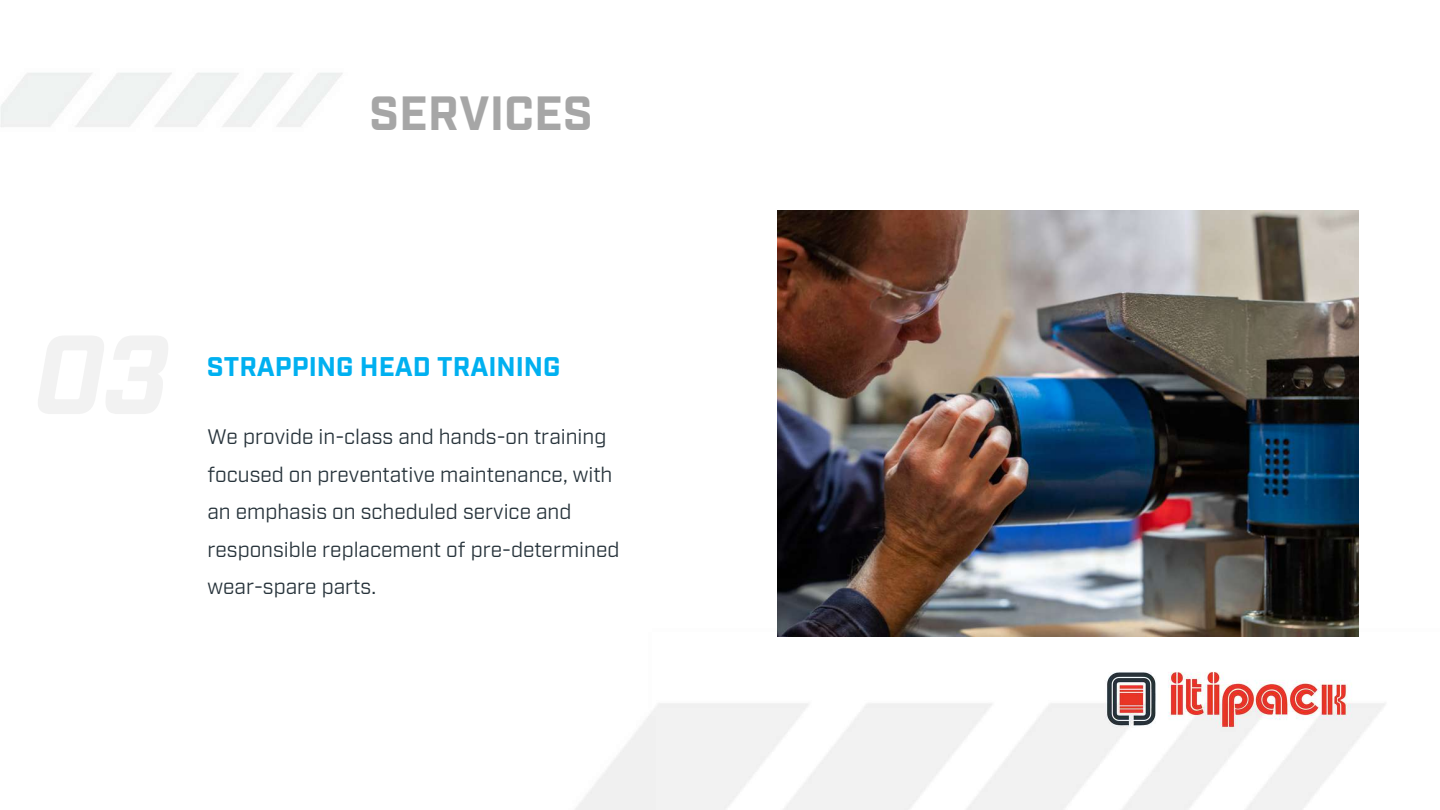
<style>
.page{position:relative;width:1440px;height:810px;background:#fff}
.page>*{position:absolute;margin:0;border:0;box-sizing:border-box;transform-origin:0 0}
.t1{font:700 48px "Industry";color:#a6a6a6}
.t2{font:700 27px "Industry";color:#00b0f0}
.t3{font:21px/37.5px "Industry";color:#27333b}
</style>
<div class="page">
<img style="left:0;top:73px;width:1385px;height:737px">
<img style="left:778px;top:211px;width:581px;height:426px">
<h1 class="t1" style="left:369px;top:80px;width:225px">SERVICES</h1>
<p class="t2" style="left:207px;top:348px;width:355px">STRAPPING HEAD TRAINING</p>
<p class="t3" style="left:207px;top:416px;width:413px">We provide in-class and hands-on training focused on preventative maintenance, with an emphasis on scheduled service and responsible replacement of pre-determined wear-spare parts.</p>
</div>
